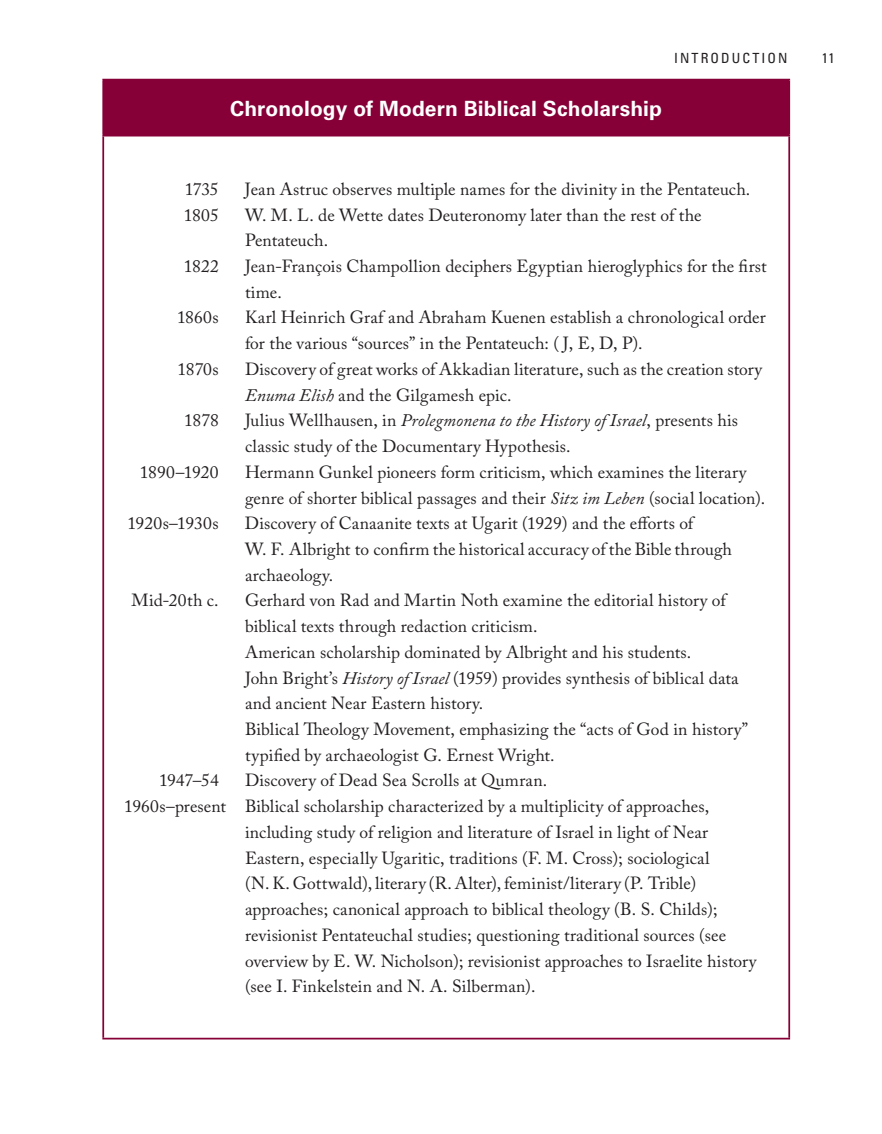
<style>
.page{position:relative;width:882px;height:1134px;background:#fff}
.page>*{position:absolute;margin:0;border:0;box-sizing:border-box;transform-origin:0 0}
.t1{font:700 21px "Univers";letter-spacing:.005em;color:#fff}
.t2{font:17.5px/25.7px "Adobe Caslon Pro";letter-spacing:.005em;color:#231f20}
.t3{font:condensed 14px "Univers";letter-spacing:.15em;color:#231f20}
.s1{font-style:italic}
</style>
<div class="page">
<div style="left:103px;top:80px;width:686px;height:56px;background:#860037"></div>
<hr style="left:102px;top:136px;width:2px;height:902px;background:#860037">
<hr style="left:788px;top:136px;width:2px;height:902px;background:#860037">
<hr style="left:102px;top:1038px;width:688px;height:2px;background:#860037">
<hr style="left:102px;top:79px;width:688px;height:1px;background:#860037">
<hr style="left:102px;top:80px;width:2px;height:55px;background:#860037">
<hr style="left:788px;top:80px;width:2px;height:55px;background:#860037">
<hr style="left:102px;top:135px;width:688px;height:1px;background:#860037">
<p class="t3" style="left:674px;top:49px;width:115px">INTRODUCTION</p>
<p class="t3" style="left:822px;top:49px;width:14px">11</p>
<p class="t1" style="left:230px;top:96px;width:433px">Chronology of Modern Biblical Scholarship</p>
<p class="t2" style="left:185px;top:176px;width:35px">1735</p>
<p class="t2" style="left:245px;top:176px;width:507px">Jean Astruc observes multiple names for the divinity in the Pentateuch.</p>
<p class="t2" style="left:184px;top:202px;width:37px">1805</p>
<p class="t2" style="left:245px;top:202px;width:458px">W. M. L. de Wette dates Deuteronomy later than the rest of the<br>Pentateuch.</p>
<p class="t2" style="left:184px;top:253px;width:36px">1822</p>
<p class="t2" style="left:245px;top:253px;width:523px">Jean-François Champollion deciphers Egyptian hieroglyphics for the first time.</p>
<p class="t2" style="left:177px;top:305px;width:43px">1860s</p>
<p class="t2" style="left:245px;top:305px;width:522px">Karl Heinrich Graf and Abraham Kuenen establish a chronological order for the various “sources” in the Pentateuch: ( J, E, D, P).</p>
<p class="t2" style="left:178px;top:356px;width:43px">1870s</p>
<p class="t2" style="left:245px;top:356px;width:519px">Discovery of great works of Akkadian literature, such as the creation story<br><span class="s1">Enuma Elish</span> and the Gilgamesh epic.</p>
<p class="t2" style="left:184px;top:407px;width:36px">1878</p>
<p class="t2" style="left:245px;top:407px;width:495px">Julius Wellhausen, in <span class="s1">Prolegmonena to the History of Israel</span>, presents his classic study of the Documentary Hypothesis.</p>
<p class="t2" style="left:140px;top:459px;width:80px">1890–1920</p>
<p class="t2" style="left:245px;top:459px;width:522px">Hermann Gunkel pioneers form criticism, which examines the literary genre of shorter biblical passages and their <span class="s1">Sitz im Leben</span> (social location).</p>
<p class="t2" style="left:127px;top:510px;width:93px">1920s–1930s</p>
<p class="t2" style="left:245px;top:510px;width:488px">Discovery of Canaanite texts at Ugarit (1929) and the efforts of<br>W. F. Albright to confirm the historical accuracy of the Bible through archaeology.</p>
<p class="t2" style="left:132px;top:588px;width:89px">Mid-20th c.</p>
<p class="t2" style="left:245px;top:588px;width:505px">Gerhard von Rad and Martin Noth examine the editorial history of biblical texts through redaction criticism.<br>American scholarship dominated by Albright and his students.<br>John Bright’s <span class="s1">History of Israel</span> (1959) provides synthesis of biblical data and ancient Near Eastern history.<br>Biblical Theology Movement, emphasizing the “acts of God in history” typified by archaeologist G. Ernest Wright.</p>
<p class="t2" style="left:159px;top:768px;width:61px">1947–54</p>
<p class="t2" style="left:245px;top:768px;width:304px">Discovery of Dead Sea Scrolls at Qumran.</p>
<p class="t2" style="left:124px;top:793px;width:586px">1960s–present Biblical scholarship characterized by a multiplicity of approaches,</p>
<p class="t2" style="left:245px;top:819px;width:465px">including study of religion and literature of Israel in light of Near</p>
<p class="t2" style="left:245px;top:845px;width:466px">Eastern, especially Ugaritic, traditions (F. M. Cross); sociological</p>
<p class="t2" style="left:245px;top:870px;width:453px">(N. K. Gottwald), literary (R. Alter), feminist/literary (P. Trible)</p>
<p class="t2" style="left:245px;top:896px;width:474px">approaches; canonical approach to biblical theology (B. S. Childs);</p>
<p class="t2" style="left:245px;top:922px;width:483px">revisionist Pentateuchal studies; questioning traditional sources (see</p>
<p class="t2" style="left:245px;top:948px;width:513px">overview by E. W. Nicholson); revisionist approaches to Israelite history</p>
<p class="t2" style="left:245px;top:973px;width:292px">(see I. Finkelstein and N. A. Silberman).</p>
</div>
